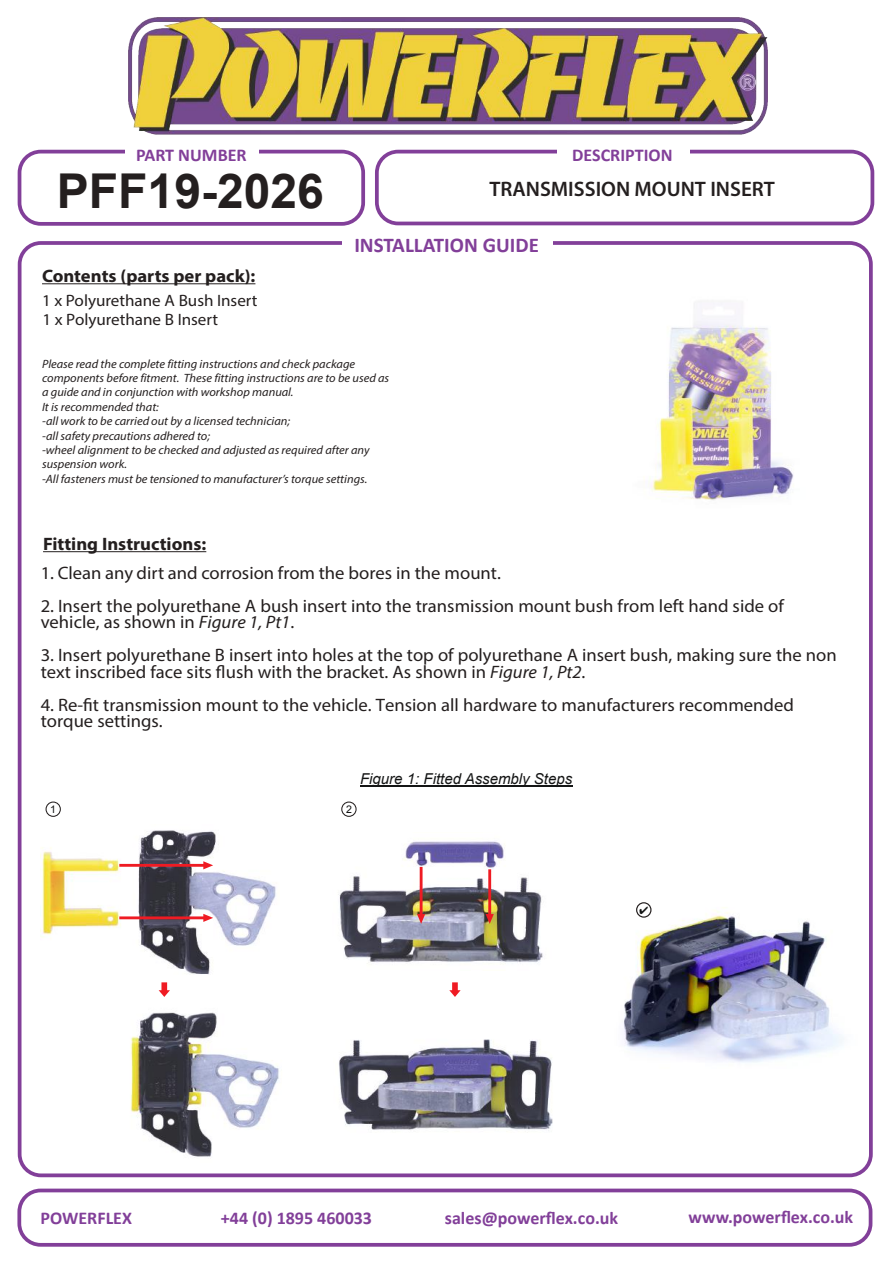
<style>
.page{position:relative;width:894px;height:1264px;background:#fff}
.page>*{position:absolute;margin:0;border:0;box-sizing:border-box;transform-origin:0 0}
.t1{font:700 48px "Arial";color:#241f1f}
.t2{font:600 21px "Myriad Pro";color:#241f1f}
.t3{font:700 21px "Calibri";color:#823f99}
.t4{font:18px/16.5px "Myriad Pro";color:#241f1f}
.t5{font:700 18px "Calibri";color:#823f99}
.t6{font:700 18px "Myriad Pro";color:#241f1f}
.t7{font:16.5px/18.8px "Myriad Pro";color:#241f1f}
.t8{font:italic 15px "Arial";color:#141515}
.t9{font:italic 12px/14.4px "Myriad Pro";color:#241f1f}
.t10{font:10.5px "Arial";color:#141515}
.t11{font:10.5px "MS UI Gothic";color:#141515}
.s1{font-style:italic}
</style>
<div class="page">
<div style="left:18px;top:241px;width:854px;height:935px;border:4px solid #823f99;border-radius:21px"></div>
<div style="left:375px;top:150px;width:498px;height:75px;border:4px solid #823f99;border-radius:21px"></div>
<div style="left:18px;top:150px;width:347px;height:76px;border:4px solid #823f99;border-radius:21px"></div>
<img style="left:128px;top:18px;width:639px;height:117px">
<div style="left:124px;top:147px;width:134px;height:9px;background:#fff"></div>
<div style="left:556px;top:147px;width:132px;height:9px;background:#fff"></div>
<div style="left:342px;top:235px;width:210px;height:15px;background:#fff"></div>
<div style="left:17px;top:1188px;width:855px;height:58px;border:4px solid #823f99;border-radius:21px"></div>
<hr style="left:42px;top:283px;width:213px;height:1px;background:#241f1f">
<hr style="left:43px;top:551px;width:163px;height:1px;background:#241f1f">
<img style="left:651px;top:303px;width:143px;height:197px">
<img style="left:624px;top:902px;width:220px;height:161px">
<img style="left:40px;top:830px;width:236px;height:145px">
<img style="left:130px;top:1012px;width:149px;height:145px">
<img style="left:338px;top:841px;width:205px;height:123px">
<svg style="left:119px;top:861px;width:94px;height:8px"></svg>
<svg style="left:417px;top:866px;width:8px;height:57px"></svg>
<svg style="left:485px;top:869px;width:8px;height:54px"></svg>
<svg style="left:119px;top:913px;width:94px;height:8px"></svg>
<svg style="left:159px;top:982px;width:11px;height:14px"></svg>
<svg style="left:449px;top:982px;width:11px;height:14px"></svg>
<div style="left:46px;top:801px;width:15px;height:15px;border:1px solid #241f1f;border-radius:50%"></div>
<div style="left:341px;top:801px;width:15px;height:15px;border:1px solid #241f1f;border-radius:50%"></div>
<div style="left:635px;top:902px;width:16px;height:15px;border:1px solid #241f1f;border-radius:50%"></div>
<hr style="left:360px;top:785px;width:212px;height:1px;background:#141515">
<img style="left:339px;top:1039px;width:214px;height:92px">
<p class="t5" style="left:136px;top:147px;width:112px">PART NUMBER</p>
<p class="t5" style="left:572px;top:147px;width:102px">DESCRIPTION</p>
<h1 class="t1" style="left:57px;top:173px;width:268px">PFF19-2026</h1>
<p class="t2" style="left:489px;top:180px;width:287px">TRANSMISSION MOUNT INSERT</p>
<p class="t3" style="left:354px;top:236px;width:186px">INSTALLATION GUIDE</p>
<p class="t6" style="left:42px;top:268px;width:215px">Contents (parts per pack):</p>
<p class="t7" style="left:42px;top:292px;width:217px">1 x Polyurethane A Bush Insert<br>1 x Polyurethane B Insert</p>
<p class="t9" style="left:42px;top:357px;width:348px">Please read the complete fitting instructions and check package components before fitment. These fitting instructions are to be used as a guide and in conjunction with workshop manual.<br>It is recommended that:<br>-all work to be carried out by a licensed technician;<br>-all safety precautions adhered to;<br>-wheel alignment to be checked and adjusted as required after any suspension work.<br>-All fasteners must be tensioned to manufacturer’s torque settings.</p>
<p class="t6" style="left:43px;top:536px;width:165px">Fitting Instructions:</p>
<p class="t4" style="left:41px;top:566px;width:461px">1. Clean any dirt and corrosion from the bores in the mount.</p>
<p class="t4" style="left:41px;top:599px;width:744px">2. Insert the polyurethane A bush insert into the transmission mount bush from left hand side of vehicle, as shown in <span class="s1">Figure 1, Pt1</span>.</p>
<p class="t4" style="left:41px;top:648px;width:797px">3. Insert polyurethane B insert into holes at the top of polyurethane A insert bush, making sure the non text inscribed face sits flush with the bracket. As shown in <span class="s1">Figure 1, Pt2</span>.</p>
<p class="t4" style="left:41px;top:698px;width:754px">4. Re-fit transmission mount to the vehicle. Tension all hardware to manufacturers recommended torque settings.</p>
<p class="t10" style="left:50px;top:805px;width:7px">1</p>
<p class="t10" style="left:346px;top:805px;width:7px">2</p>
<p class="t8" style="left:360px;top:772px;width:214px">Figure 1: Fitted Assembly Steps</p>
<p class="t11" style="left:638px;top:904px;width:12px">✔</p>
<p class="t5" style="left:41px;top:1209px;width:93px">POWERFLEX</p>
<p class="t5" style="left:221px;top:1209px;width:152px">+44 (0) 1895 460033</p>
<p class="t5" style="left:444px;top:1209px;width:175px">sales@powerflex.co.uk</p>
<p class="t5" style="left:688px;top:1209px;width:166px">www.powerflex.co.uk</p>
</div>
